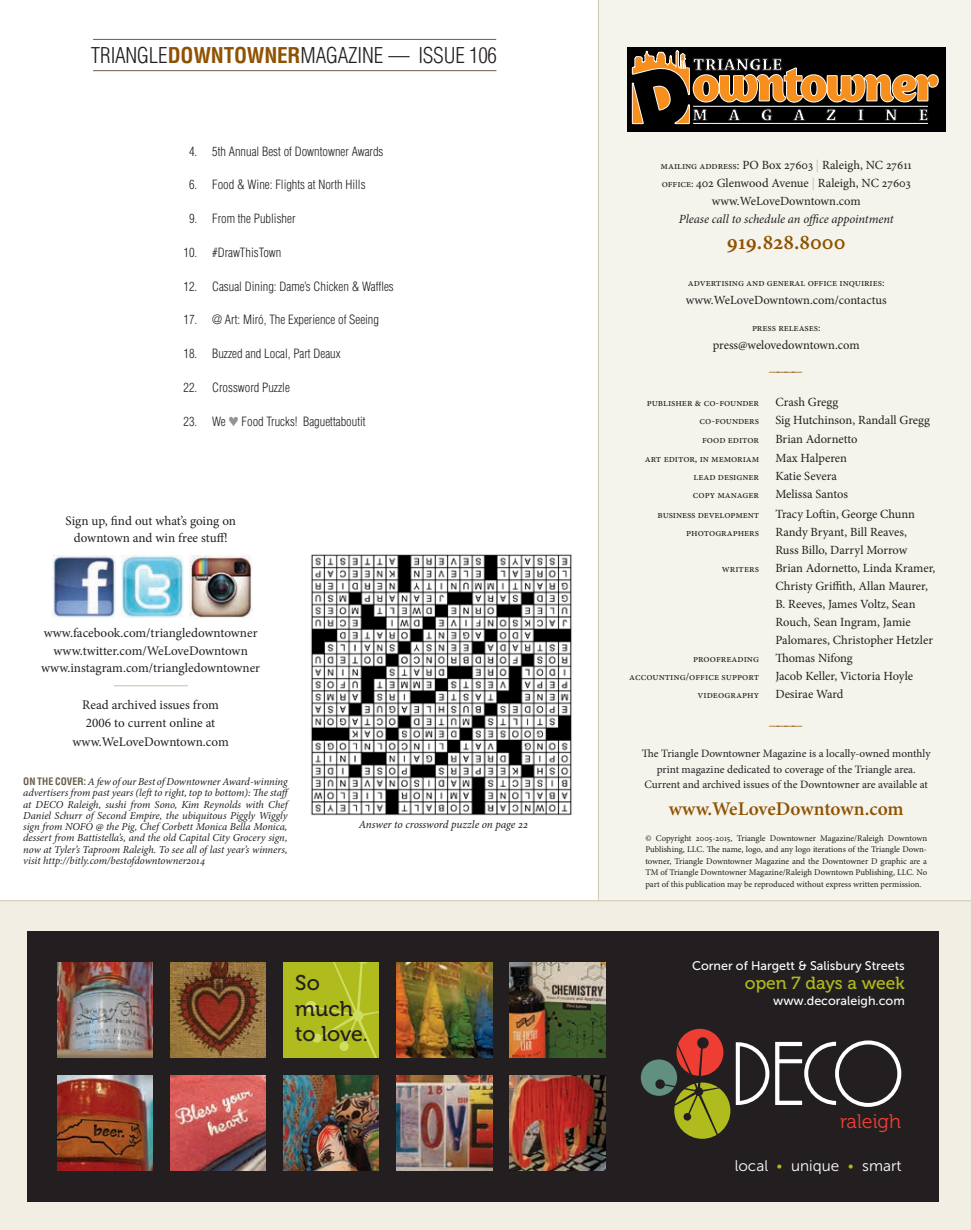
<style>
.page{position:relative;width:971px;height:1230px;background:#fff}
.page>*{position:absolute;margin:0;border:0;box-sizing:border-box;transform-origin:0 0}
.t1{font:600 21.88px "Minion Pro";color:#8f5200}
.t2{font:300 condensed 21.25px "Helvetica";letter-spacing:-.01em;color:#231f20}
.t3{font:21.25px/25.4px "Museo 500";color:#231f20}
.t4{font:19.75px "Museo 300";color:#ee3e34}
.t5{font:600 19.38px "Minion Pro";color:#8f5200}
.t6{font:17.5px "Museo 500";color:#b0bb1d}
.t7{font:15.38px "Museo Sans 300";color:#fff}
.t8{font:13.12px/17.5px "Minion Pro";letter-spacing:.005em;color:#231f20;text-align:center}
.t9{font:12.5px/18px "Minion Pro";color:#231f20}
.t10{font:300 condensed 12.5px "Helvetica";color:#231f20}
.t11{font:12.5px "Museo Sans 500";color:#fff}
.t12{font:italic 12.5px "Minion Pro";letter-spacing:-.005em;color:#231f20}
.t13{font:12.5px "Minion Pro";color:#8f5200}
.t14{font:11.25px/15.6px "Minion Pro";color:#231f20;text-align:center}
.t15{font:italic 11.25px "Minion Pro";letter-spacing:-.005em;color:#231f20}
.t16{font:italic 10.62px/11.2px "Minion Pro";letter-spacing:-.005em;color:#231f20}
.t17{font:10.62px "Minion Pro";letter-spacing:-.005em;color:#231f20}
.t18{font:8.75px/11.5px "Minion Pro";letter-spacing:.005em;color:#231f20;text-align:justify}
.s1{font-weight:700;color:#8f5200}
.s2{color:#919396}
.s3{font-family:"Helvetica";font-weight:700;font-style:normal;font-stretch:condensed;font-size:10px;color:#685d49}
.s4{font-size:10.62px}
.s5{color:#c8bea0}
.s6{font-family:"Museo Sans 100";color:#b0bb1d}
</style>
<div class="page">
<div style="left:598px;top:0;width:373px;height:913px;background:#f4f4ed"></div>
<hr style="left:598px;top:0;width:1px;height:912px;background:#d1c9b0">
<hr style="left:93px;top:39px;width:403px;height:1px;background:#685d49">
<hr style="left:93px;top:70px;width:403px;height:1px;background:#685d49">
<img style="left:53px;top:555px;width:62px;height:63px">
<img style="left:122px;top:555px;width:62px;height:63px">
<hr style="left:114px;top:685px;width:74px;height:1px;background:#d3ccb5">
<div style="left:627px;top:47px;width:318px;height:85px;background:#000"></div>
<svg style="left:631px;top:50px;width:308px;height:75px"></svg>
<img style="left:190px;top:555px;width:62px;height:63px">
<img style="left:311px;top:554px;width:261px;height:262px">
<div style="left:0;top:900px;width:970px;height:329px;background:#f1eee4"></div>
<hr style="left:0;top:900px;width:970px;height:1px;background:#d1c9b0">
<div style="left:27px;top:931px;width:912px;height:270px;background:#231f20"></div>
<img style="left:57px;top:962px;width:96px;height:95px">
<img style="left:396px;top:962px;width:96px;height:95px">
<img style="left:57px;top:1075px;width:96px;height:95px">
<img style="left:396px;top:1075px;width:96px;height:95px">
<img style="left:170px;top:962px;width:96px;height:95px">
<img style="left:509px;top:962px;width:96px;height:95px">
<div style="left:283px;top:962px;width:96px;height:95px;background:#b0bb1d"></div>
<img style="left:283px;top:1075px;width:96px;height:95px">
<img style="left:170px;top:1075px;width:96px;height:95px">
<img style="left:509px;top:1075px;width:96px;height:95px">
<div style="left:641px;top:1059px;width:36px;height:36px;background:#619080;border-radius:50%"></div>
<svg style="left:775px;top:1040px;width:126px;height:66px"></svg>
<svg style="left:655px;top:1028px;width:114px;height:111px"></svg>
<svg style="left:305px;top:962px;width:74px;height:95px"></svg>
<h2 class="t2" style="left:91px;top:42px;width:407px">Triangle<span class="s1">DOWNTOWNER</span>Magazine — Issue 106</h2>
<p class="t10" style="left:189px;top:143px;width:196px">4. 5th Annual Best of Downtowner Awards</p>
<p class="t10" style="left:189px;top:177px;width:178px">6. Food &amp; Wine: Flights at North Hills</p>
<p class="t10" style="left:189px;top:211px;width:108px">9. From the Publisher</p>
<p class="t10" style="left:183px;top:244px;width:99px">10. #DrawThisTown</p>
<p class="t10" style="left:183px;top:278px;width:212px">12. Casual Dining: Dame’s Chicken &amp; Waffles</p>
<p class="t10" style="left:183px;top:312px;width:197px">17. @ Art: Miró, The Experience of Seeing</p>
<p class="t10" style="left:183px;top:346px;width:159px">18. Buzzed and Local, Part Deaux</p>
<p class="t10" style="left:183px;top:379px;width:108px">22. Crossword Puzzle</p>
<p class="t10" style="left:183px;top:413px;width:184px">23. We <span class="s2">♥</span> Food Trucks! Baguettaboutit</p>
<p class="t8" style="left:66px;top:511px;width:172px">Sign up, find out what’s going on downtown and win free stuff!</p>
<p class="t8" style="left:41px;top:624px;width:220px">www.facebook.com/triangledowntowner www.twitter.com/WeLoveDowntown www.instagram.com/triangledowntowner</p>
<p class="t8" style="left:72px;top:695px;width:158px;line-height:18.8px">Read archived issues from<br>2006 to current online at www.WeLoveDowntown.com</p>
<p class="t16" style="left:23px;top:776px;width:269px"><span class="s3">ON THE COVER:</span> A few of our Best of Downtowner Award-winning advertisers from past years (left to right, top to bottom): The staff at DECO Raleigh, sushi from Sono, Kim Reynolds with Chef Daniel Schurr of Second Empire, the ubiquitous Piggly Wiggly sign from NOFO @ the Pig, Chef Corbett Monica Bella Monica, dessert from Battistella’s, and the old Capital City Grocery sign, now at Tyler’s Taproom Raleigh. To see all of last year’s winners, visit http://bitly.com/bestofdowntowner2014</p>
<p class="t15" style="left:359px;top:816px;width:171px">Answer to crossword puzzle on page 22</p>
<h2 class="t3" style="left:295px;top:970px;width:74px">So much to love.</h2>
<p class="t9" style="left:660px;top:156px;width:253px;text-align:center"><span class="s4">Mailing Address</span>: PO Box 27603 <span class="s5">|</span> Raleigh, NC 27611<br><span class="s4">Office:</span> 402 Glenwood Avenue <span class="s5">|</span> Raleigh, NC 27603 www.WeLoveDowntown.com</p>
<p class="t12" style="left:679px;top:211px;width:216px">Please call to schedule an office appointment</p>
<h1 class="t1" style="left:727px;top:227px;width:120px">919.828.8000</h1>
<p class="t17" style="left:688px;top:275px;width:198px">Advertising and General office inquiries:</p>
<p class="t9" style="left:686px;top:291px;width:202px">www.WeLoveDowntown.com/contactus</p>
<p class="t17" style="left:752px;top:320px;width:70px">press releases:</p>
<p class="t9" style="left:713px;top:336px;width:148px">press@welovedowntown.com</p>
<p class="t13" style="left:768px;top:363px;width:36px">————</p>
<p class="t17" style="left:646px;top:396px;width:114px">Publisher &amp; Co-founder</p>
<p class="t9" style="left:775px;top:393px;width:64px">Crash Gregg</p>
<p class="t17" style="left:699px;top:414px;width:61px">Co-Founders</p>
<p class="t9" style="left:775px;top:411px;width:156px">Sig Hutchinson, Randall Gregg</p>
<p class="t17" style="left:702px;top:432px;width:59px">Food Editor</p>
<p class="t9" style="left:775px;top:429px;width:84px">Brian Adornetto</p>
<p class="t17" style="left:645px;top:451px;width:116px">Art Editor, IN MEMORIAM</p>
<p class="t9" style="left:775px;top:449px;width:73px">Max Halperen</p>
<p class="t17" style="left:693px;top:469px;width:67px">Lead Designer</p>
<p class="t9" style="left:775px;top:467px;width:63px">Katie Severa</p>
<p class="t17" style="left:693px;top:488px;width:68px">Copy Manager</p>
<p class="t9" style="left:775px;top:485px;width:74px">Melissa Santos</p>
<p class="t17" style="left:657px;top:507px;width:103px">Business development</p>
<p class="t9" style="left:775px;top:504px;width:141px">Tracy Loftin, George Chunn</p>
<p class="t17" style="left:686px;top:525px;width:74px">PhotographerS</p>
<p class="t9" style="left:775px;top:523px;width:133px">Randy Bryant, Bill Reaves,<br>Russ Billo, Darryl Morrow</p>
<p class="t17" style="left:722px;top:561px;width:39px">Writers</p>
<p class="t9" style="left:775px;top:559px;width:161px">Brian Adornetto, Linda Kramer,<br>Christy Griffith, Allan Maurer,<br>B. Reeves, James Voltz, Sean<br>Rouch, Sean Ingram, Jamie<br>Palomares, Christopher Hetzler</p>
<p class="t17" style="left:693px;top:651px;width:68px">Proofreading</p>
<p class="t9" style="left:775px;top:649px;width:79px">Thomas Nifong</p>
<p class="t17" style="left:629px;top:669px;width:131px">ACCOUNTING/OFFICE SUPPORT</p>
<p class="t9" style="left:775px;top:666px;width:139px">Jacob Keller, Victoria Hoyle</p>
<p class="t17" style="left:697px;top:687px;width:63px">Videography</p>
<p class="t9" style="left:775px;top:685px;width:70px">Desirae Ward</p>
<p class="t13" style="left:768px;top:716px;width:36px">————</p>
<p class="t14" style="left:642px;top:745px;width:290px">The Triangle Downtowner Magazine is a locally-owned monthly print magazine dedicated to coverage of the Triangle area.<br>Current and archived issues of the Downtowner are available at</p>
<h3 class="t5" style="left:669px;top:795px;width:236px">www.WeLoveDowntown.com</h3>
<p class="t18" style="left:645px;top:832px;width:283px">© Copyright 2005-2015, Triangle Downtowner Magazine/Raleigh Downtown Publishing, LLC. The name, logo, and any logo iterations of the Triangle Down&shy;towner, Triangle Downtowner Magazine and the Downtowner D graphic are a TM of Triangle Downtowner Magazine/Raleigh Downtown Publishing, LLC. No part of this publication may be reproduced without express written permission.</p>
<p class="t11" style="left:692px;top:959px;width:214px">Corner of Hargett &amp; Salisbury Streets</p>
<p class="t11" style="left:773px;top:994px;width:133px">www.decoraleigh.com</p>
<h3 class="t6" style="left:745px;top:973px;width:161px">open 7 days a week</h3>
<h3 class="t4" style="left:840px;top:1110px;width:62px">raleigh</h3>
<p class="t7" style="left:734px;top:1157px;width:168px">local <span class="s6">•</span> unique <span class="s6">•</span> smart</p>
</div>
